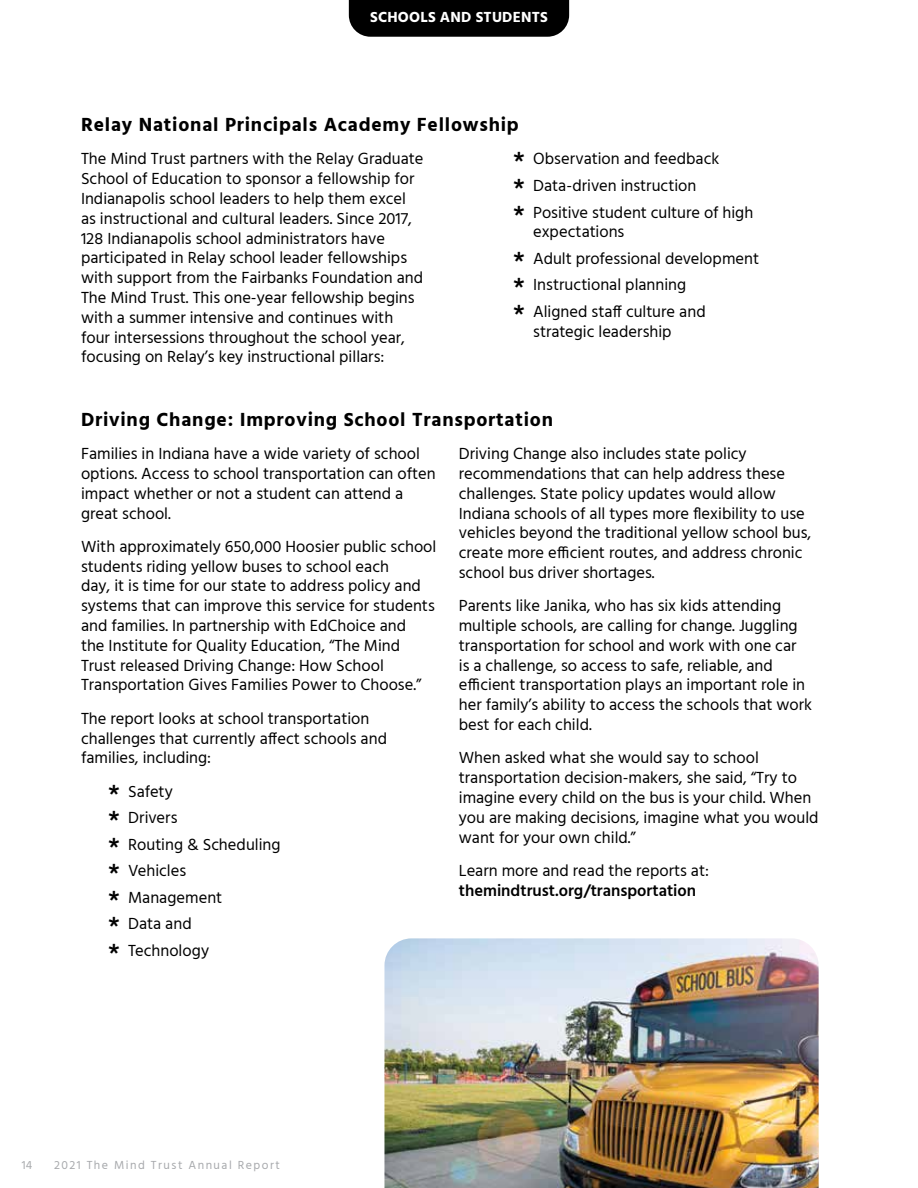
<style>
.page{position:relative;width:918px;height:1188px;background:#fff}
.page>*{position:absolute;margin:0;border:0;box-sizing:border-box;transform-origin:0 0}
.t1{font:700 19.5px "Hind";letter-spacing:.04em;color:#000}
.t2{font:16.5px/19.8px "Hind";color:#000}
.t3{font:600 16.5px "Hind";color:#000}
.t4{font:700 15px "Hind";letter-spacing:.015em;color:#fff}
.t5{font:12px "Hind";letter-spacing:.125em;color:#a7a9ac}
.s1{font-weight:500;font-size:27px}
</style>
<div class="page">
<div style="left:349px;top:0;width:220px;height:37px;background:#000"></div>
<img style="left:384px;top:938px;width:435px;height:250px">
<p class="t4" style="left:370px;top:8px;width:179px">SCHOOLS AND STUDENTS</p>
<p class="t1" style="left:81px;top:113px;width:439px">Relay National Principals Academy Fellowship</p>
<p class="t2" style="left:81px;top:150px;width:344px">The Mind Trust partners with the Relay Graduate School of Education to sponsor a fellowship for Indianapolis school leaders to help them excel as instructional and cultural leaders. Since 2017, 128 Indianapolis school administrators have participated in Relay school leader fellowships with support from the Fairbanks Foundation and The Mind Trust. This one-year fellowship begins with a summer intensive and continues with four intersessions throughout the school year, focusing on Relay’s key instructional pillars:</p>
<p class="t2" style="left:513px;top:147px;width:242px;line-height:26.5px"><span class="s1">*</span> Observation and feedback<br><span class="s1">*</span> Data-driven instruction<br><span class="s1">*</span> Positive student culture of high</p>
<p class="t2" style="left:513px;top:219px;width:248px;line-height:26.5px;text-indent:20px">expectations<br><span class="s1">*</span> Adult professional development <span class="s1">*</span> Instructional planning<br><span class="s1">*</span> Aligned staff culture and</p>
<p class="t2" style="left:533px;top:322px;width:140px">strategic leadership</p>
<p class="t1" style="left:81px;top:408px;width:473px">Driving Change: Improving School Transportation</p>
<p class="t2" style="left:81px;top:445px;width:356px">Families in Indiana have a wide variety of school options. Access to school transportation can often impact whether or not a student can attend a great school.</p>
<p class="t2" style="left:81px;top:537px;width:357px">With approximately 650,000 Hoosier public school students riding yellow buses to school each<br>day, it is time for our state to address policy and systems that can improve this service for students and families. In partnership with EdChoice and<br>the Institute for Quality Education, “The Mind Trust released Driving Change: How School Transportation Gives Families Power to Choose.”</p>
<p class="t2" style="left:81px;top:709px;width:308px">The report looks at school transportation challenges that currently affect schools and families, including:</p>
<p class="t2" style="left:108px;top:779px;width:174px;line-height:26.5px"><span class="s1">*</span> Safety<br><span class="s1">*</span> Drivers<br><span class="s1">*</span> Routing &amp; Scheduling <span class="s1">*</span> Vehicles<br><span class="s1">*</span> Management<br><span class="s1">*</span> Data and<br><span class="s1">*</span> Technology</p>
<p class="t2" style="left:459px;top:445px;width:354px">Driving Change also includes state policy recommendations that can help address these challenges. State policy updates would allow Indiana schools of all types more flexibility to use vehicles beyond the traditional yellow school bus, create more efficient routes, and address chronic school bus driver shortages.</p>
<p class="t2" style="left:459px;top:597px;width:355px">Parents like Janika, who has six kids attending multiple schools, are calling for change. Juggling transportation for school and work with one car<br>is a challenge, so access to safe, reliable, and efficient transportation plays an important role in her family’s ability to access the schools that work best for each child.</p>
<p class="t2" style="left:459px;top:749px;width:361px">When asked what she would say to school transportation decision-makers, she said, “Try to imagine every child on the bus is your child. When you are making decisions, imagine what you would want for your own child.”</p>
<p class="t2" style="left:459px;top:861px;width:252px">Learn more and read the reports at:</p>
<p class="t3" style="left:459px;top:879px;width:239px">themindtrust.org/transportation</p>
<p class="t5" style="left:22px;top:1157px;width:12px">14</p>
<p class="t5" style="left:54px;top:1157px;width:227px">2021 The Mind Trust Annual Report</p>
</div>
